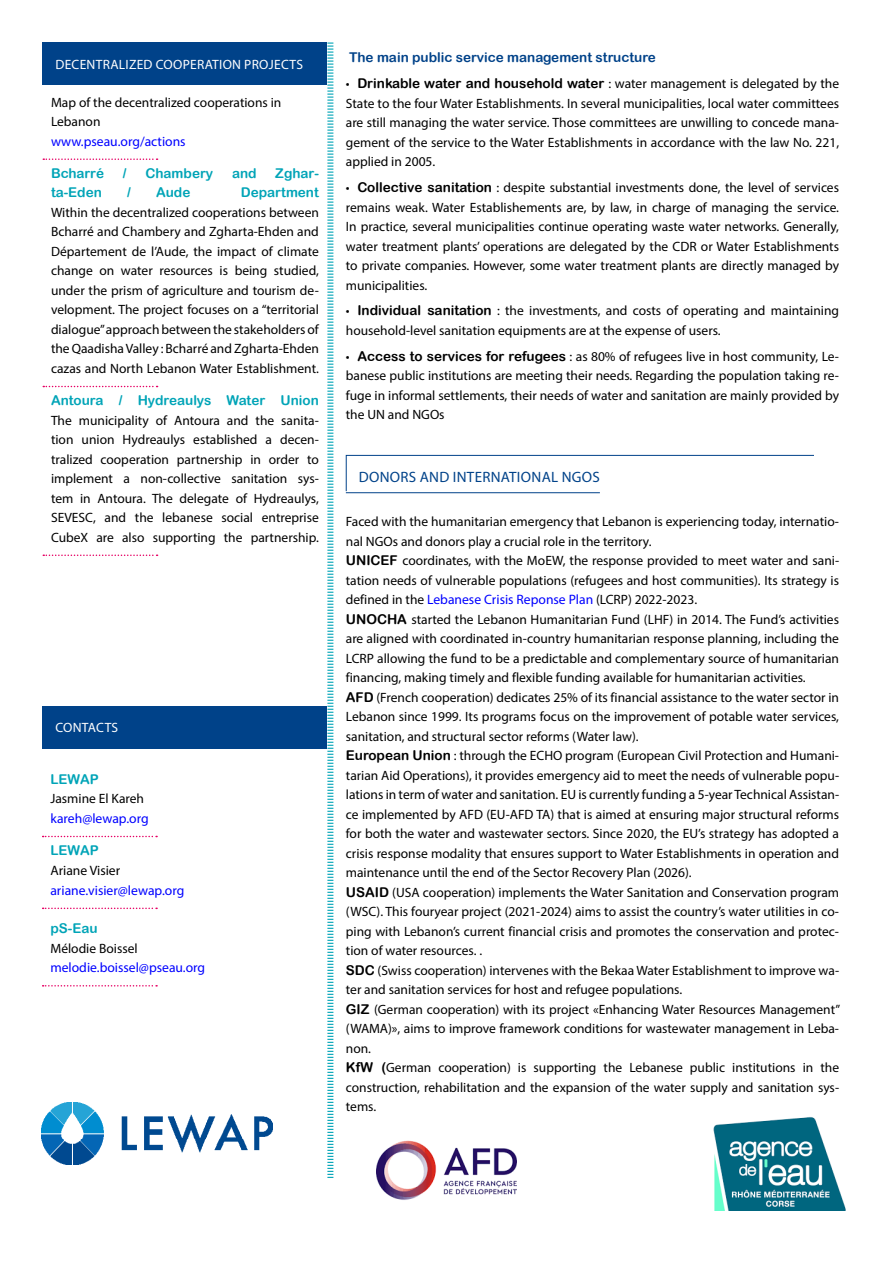
<style>
.page{position:relative;width:893px;height:1263px;background:#fff}
.page>*{position:absolute;margin:0;border:0;box-sizing:border-box;transform-origin:0 0}
.t1{font:15px "Myriad Pro";letter-spacing:.02em;color:#004289}
.t2{font:13.65px "Myriad Pro";color:#00f}
.t3{font:13.65px "Myriad Pro";color:#000}
.t4{font:13.5px/19.5px "Myriad Pro";color:#000;text-align:justify}
.t5{font:13.5px "Arial Rounded MT Bold";color:#00a4b7}
.t6{font:13.5px "Myriad Pro";letter-spacing:.02em;color:#fff}
.t7{font:13.5px "Arial Rounded MT Bold";color:#004289}
.s1{font-family:"Arial Rounded MT Bold"}
.s2{font-size:13.65px;color:#00f}
</style>
<div class="page">
<hr style="left:346px;top:492px;width:254px;height:1px;background:#004289">
<svg style="left:43px;top:158px;width:115px;height:2px"></svg>
<svg style="left:43px;top:386px;width:115px;height:1px"></svg>
<svg style="left:43px;top:554px;width:115px;height:2px"></svg>
<svg style="left:43px;top:836px;width:114px;height:1px"></svg>
<svg style="left:43px;top:907px;width:114px;height:2px"></svg>
<svg style="left:43px;top:985px;width:114px;height:1px"></svg>
<div style="left:43px;top:43px;width:284px;height:42px;background:#004289"></div>
<svg style="left:326px;top:42px;width:8px;height:1136px"></svg>
<img style="left:713px;top:1117px;width:133px;height:93px">
<img style="left:376px;top:1140px;width:141px;height:60px">
<img style="left:41px;top:1102px;width:231px;height:62px">
<svg style="left:345px;top:455px;width:469px;height:37px"></svg>
<div style="left:43px;top:706px;width:284px;height:43px;background:#004289"></div>
<p class="t6" style="left:55px;top:56px;width:249px">DECENTRALIZED COOPERATION PROJECTS</p>
<p class="t4" style="left:51px;top:92px;width:232px">Map of the decentralized cooperations in<br>Lebanon</p>
<p class="t2" style="left:51px;top:133px;width:136px">www.pseau.org/actions</p>
<p class="t5" style="left:51px;top:165px;width:55px">Bcharré</p>
<p class="t5" style="left:123px;top:165px;width:5px">/</p>
<p class="t5" style="left:145px;top:165px;width:69px">Chambery</p>
<p class="t5" style="left:232px;top:165px;width:26px">and</p>
<p class="t5" style="left:275px;top:165px;width:45px">Zghar-</p>
<p class="t5" style="left:51px;top:185px;width:52px">ta-Eden</p>
<p class="t5" style="left:127px;top:185px;width:5px">/</p>
<p class="t5" style="left:156px;top:185px;width:36px">Aude</p>
<p class="t5" style="left:241px;top:185px;width:80px">Department</p>
<p class="t4" style="left:51px;top:202px;width:269px">Within the decentralized cooperations between Bcharré and Chambery and Zgharta-Ehden and Département de l’Aude, the impact of climate change on water resources is being studied, under the prism of agriculture and tourism de&shy;velopment. The project focuses on a “territorial dialogue” approach between the stakeholders of the Qaadisha Valley : Bcharré and Zgharta-Ehden cazas and North Lebanon Water Establishment.</p>
<p class="t5" style="left:51px;top:392px;width:269px">Antoura / Hydreaulys Water Union</p>
<p class="t4" style="left:51px;top:410px;width:269px">The municipality of Antoura and the sanita&shy;tion union Hydreaulys established a decen&shy;tralized cooperation partnership in order to implement a non-collective sanitation sys&shy;tem in Antoura. The delegate of Hydreaulys, SEVESC, and the lebanese social entreprise CubeX are also supporting the partnership.</p>
<p class="t6" style="left:55px;top:719px;width:64px">CONTACTS</p>
<p class="t5" style="left:50px;top:771px;width:50px">LEWAP</p>
<p class="t4" style="left:50px;top:789px;width:95px">Jasmine El Kareh</p>
<p class="t2" style="left:50px;top:810px;width:100px">kareh@lewap.org</p>
<p class="t5" style="left:50px;top:843px;width:50px">LEWAP</p>
<p class="t3" style="left:50px;top:862px;width:71px">Ariane Visier</p>
<p class="t2" style="left:50px;top:882px;width:135px">ariane.visier@lewap.org</p>
<p class="t5" style="left:50px;top:920px;width:49px">pS-Eau</p>
<p class="t4" style="left:50px;top:938px;width:89px">Mélodie Boissel</p>
<p class="t2" style="left:50px;top:959px;width:156px">melodie.boissel@pseau.org</p>
<p class="t7" style="left:349px;top:49px;width:308px">The main public service management structure</p>
<p class="t4" style="left:346px;top:74px;width:495px">• <span class="s1">Drinkable water and household water</span> : water management is delegated by the State to the four Water Establishments. In several municipalities, local water committees are still managing the water service. Those committees are unwilling to concede mana&shy;gement of the service to the Water Establishments in accordance with the law No. 221, applied in 2005.</p>
<p class="t4" style="left:346px;top:178px;width:495px">• <span class="s1">Collective sanitation</span> : despite substantial investments done, the level of services remains weak. Water Establishements are, by law, in charge of managing the service.<br>In practice, several municipalities continue operating waste water networks. Generally, water treatment plants’ operations are delegated by the CDR or Water Establishments to private companies. However, some water treatment plants are directly managed by municipalities.</p>
<p class="t4" style="left:346px;top:301px;width:495px">• <span class="s1">Individual sanitation</span> : the investments, and costs of operating and maintaining household-level sanitation equipments are at the expense of users.</p>
<p class="t4" style="left:346px;top:346px;width:495px">• <span class="s1">Access to services for refugees</span> : as 80% of refugees live in host community, Le&shy;banese public institutions are meeting their needs. Regarding the population taking re&shy;fuge in informal settlements, their needs of water and sanitation are mainly provided by the UN and NGOs</p>
<p class="t1" style="left:359px;top:467px;width:243px">DONORS AND INTERNATIONAL NGOS</p>
<p class="t4" style="left:346px;top:512px;width:496px;text-align:left">Faced with the humanitarian emergency that Lebanon is experiencing today, internatio&shy;nal NGOs and donors play a crucial role in the territory.<br><span class="s1">UNICEF</span> coordinates, with the MoEW, the response provided to meet water and sani&shy;tation needs of vulnerable populations (refugees and host communities). Its strategy is defined in the <span class="s2">Lebanese Crisis Reponse Plan</span> (LCRP) 2022-2023.<br><span class="s1">UNOCHA</span> started the Lebanon Humanitarian Fund (LHF) in 2014. The Fund’s activities are aligned with coordinated in-country humanitarian response planning, including the LCRP allowing the fund to be a predictable and complementary source of humanitarian financing, making timely and flexible funding available for humanitarian activities.<br><span class="s1">AFD</span> (French cooperation) dedicates 25% of its financial assistance to the water sector in Lebanon since 1999. Its programs focus on the improvement of potable water services, sanitation, and structural sector reforms (Water law).<br><span class="s1">European Union</span> : through the ECHO program (European Civil Protection and Humani&shy;tarian Aid Operations), it provides emergency aid to meet the needs of vulnerable popu&shy;lations in term of water and sanitation. EU is currently funding a 5-year Technical Assistan&shy;ce implemented by AFD (EU-AFD TA) that is aimed at ensuring major structural reforms for both the water and wastewater sectors. Since 2020, the EU’s strategy has adopted a crisis response modality that ensures support to Water Establishments in operation and maintenance until the end of the Sector Recovery Plan (2026).<br><span class="s1">USAID</span> (USA cooperation) implements the Water Sanitation and Conservation program (WSC). This fouryear project (2021-2024) aims to assist the country’s water utilities in co&shy;ping with Lebanon’s current financial crisis and promotes the conservation and protec&shy;tion of water resources. .<br><span class="s1">SDC</span> (Swiss cooperation) intervenes with the Bekaa Water Establishment to improve wa&shy;ter and sanitation services for host and refugee populations.<br><span class="s1">GIZ</span> (German cooperation) with its project «Enhancing Water Resources Management” (WAMA)», aims to improve framework conditions for wastewater management in Leba&shy;non.<br><span class="s1">KfW (</span>German cooperation) is supporting the Lebanese public institutions in the construction, rehabilitation and the expansion of the water supply and sanitation sys&shy;tems.</p>
</div>
